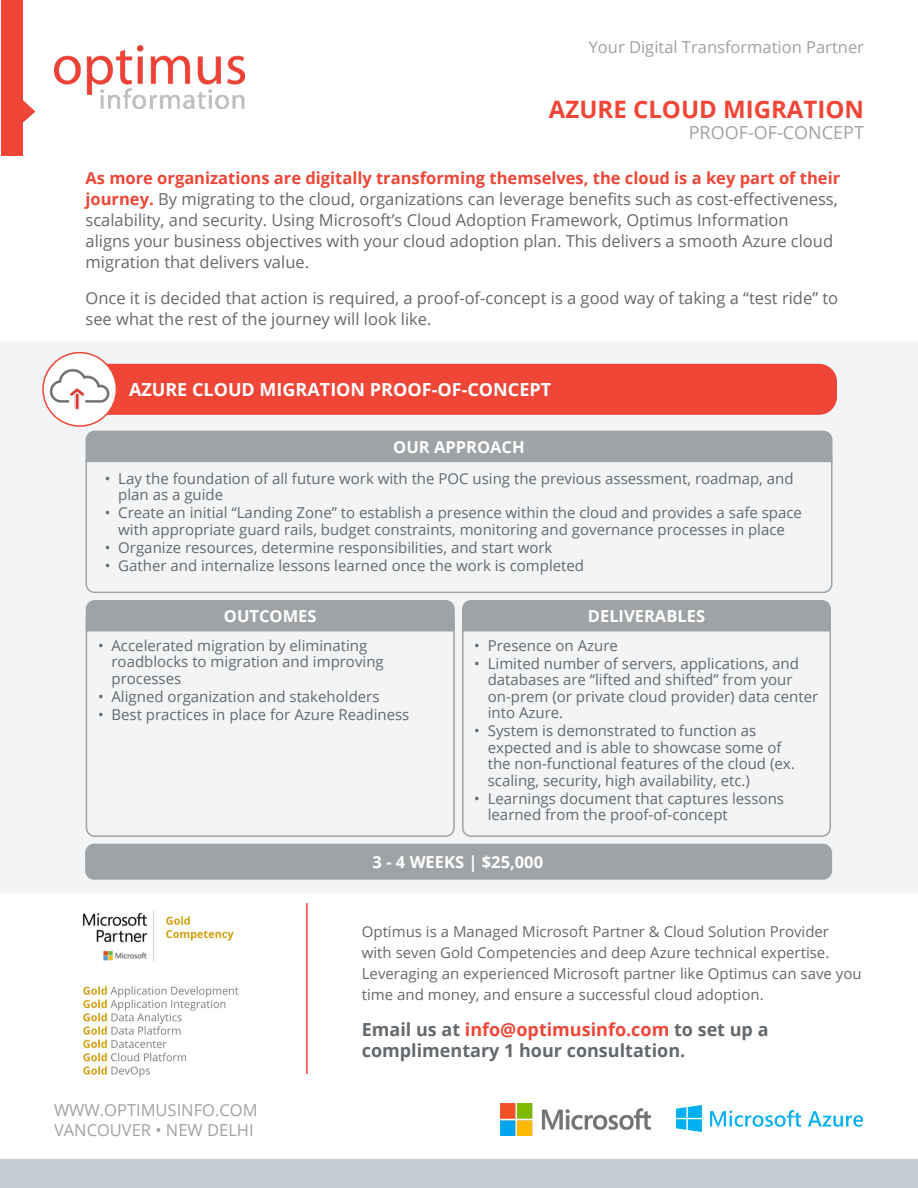
<style>
.page{position:relative;width:918px;height:1188px;background:#fff}
.page>*{position:absolute;margin:0;border:0;box-sizing:border-box;transform-origin:0 0}
.t1{font:700 24px "Open Sans";color:#ef4637}
.t2{font:700 18px/21px "Open Sans";color:#64696d}
.Sub_head{font:700 18px "Open Sans";color:#fff}
.t3{font:18px "Open Sans";color:#9fa3a6}
.t4{font:16.5px/21px "Open Sans";color:#64696d}
.t5{font:16.5px "Open Sans";color:#9fa3a6}
.Time_and_Price{font:700 16.5px "Open Sans";color:#fff}
.t6{font:15px/16.5px "Open Sans";color:#64696d}
.s1{font-weight:700;color:#ef4637}
.s2{color:#ef4637}
</style>
<div class="page">
<div style="left:0;top:341px;width:918px;height:551px;background:#f2f4f5"></div>
<img style="left:82px;top:911px;width:157px;height:167px">
<div style="left:0;top:1159px;width:918px;height:29px;background:#c4ccd2"></div>
<div style="left:1px;top:0;width:22px;height:155px;background:#ef4637"></div>
<svg style="left:23px;top:100px;width:12px;height:23px"></svg>
<img style="left:500px;top:1104px;width:150px;height:32px">
<img style="left:676px;top:1105px;width:187px;height:27px">
<hr style="left:306px;top:903px;width:2px;height:171px;background:#ef4637">
<svg style="left:85px;top:459px;width:748px;height:134px"></svg>
<div style="left:85px;top:844px;width:747px;height:36px;background:#9fa3a6;border-radius:9px"></div>
<div style="left:86px;top:431px;width:746px;height:31px;background:#9fa3a6"></div>
<div style="left:111px;top:364px;width:726px;height:51px;background:#ef4637"></div>
<svg style="left:43px;top:353px;width:73px;height:73px"></svg>
<div style="left:42px;top:352px;width:75px;height:75px;border:2px solid #ef4637;border-radius:50%"></div>
<svg style="left:85px;top:616px;width:370px;height:221px"></svg>
<svg style="left:462px;top:632px;width:369px;height:205px"></svg>
<img style="left:49px;top:358px;width:62px;height:63px">
<div style="left:462px;top:600px;width:369px;height:32px;background:#9fa3a6"></div>
<div style="left:86px;top:600px;width:369px;height:32px;background:#9fa3a6"></div>
<img style="left:54px;top:45px;width:190px;height:64px">
<p class="t5" style="left:589px;top:36px;width:277px">Your Digital Transformation Partner</p>
<p class="t1" style="left:549px;top:93px;width:317px">AZURE CLOUD MIGRATION</p>
<p class="t3" style="left:689px;top:120px;width:177px">PROOF-OF-CONCEPT</p>
<p class="t4" style="left:86px;top:167px;width:756px"><span class="s1">As more organizations are digitally transforming themselves, the cloud is a key part of their journey.</span> By migrating to the cloud, organizations can leverage benefits such as cost-effectiveness, scalability, and security. Using Microsoft’s Cloud Adoption Framework, Optimus Information<br>aligns your business objectives with your cloud adoption plan. This delivers a smooth Azure cloud migration that delivers value.</p>
<p class="t4" style="left:86px;top:287px;width:754px">Once it is decided that action is required, a proof-of-concept is a good way of taking a “test ride” to see what the rest of the journey will look like.</p>
<p class="Sub_head" style="left:129px;top:377px;width:424px">AZURE CLOUD MIGRATION PROOF-OF-CONCEPT</p>
<p class="Time_and_Price" style="left:393px;top:435px;width:133px">OUR APPROACH</p>
<p class="t6" style="left:118px;top:470px;width:677px;text-indent:-14px">• Lay the foundation of all future work with the POC using the previous assessment, roadmap, and plan as a guide</p>
<p class="t6" style="left:105px;top:504px;width:699px;text-align:center">• Create an initial “Landing Zone” to establish a presence within the cloud and provides a safe space with appropriate guard rails, budget constraints, monitoring and governance processes in place</p>
<p class="t6" style="left:105px;top:539px;width:449px">• Organize resources, determine responsibilities, and start work</p>
<p class="t6" style="left:105px;top:557px;width:481px">• Gather and internalize lessons learned once the work is completed</p>
<p class="Time_and_Price" style="left:224px;top:604px;width:94px">OUTCOMES</p>
<p class="Time_and_Price" style="left:588px;top:604px;width:119px">DELIVERABLES</p>
<p class="t6" style="left:112px;top:637px;width:274px;text-indent:-14px">• Accelerated migration by eliminating roadblocks to migration and improving processes</p>
<p class="t6" style="left:98px;top:688px;width:283px">• Aligned organization and stakeholders</p>
<p class="t6" style="left:98px;top:706px;width:313px">• Best practices in place for Azure Readiness</p>
<p class="t6" style="left:474px;top:637px;width:145px">• Presence on Azure</p>
<p class="t6" style="left:488px;top:655px;width:332px;text-indent:-14px">• Limited number of servers, applications, and databases are “lifted and shifted” from your on-prem (or private cloud provider) data center into Azure.</p>
<p class="t6" style="left:488px;top:722px;width:308px;text-indent:-14px">• System is demonstrated to function as expected and is able to showcase some of the non-functional features of the cloud (ex. scaling, security, high availability, etc.)</p>
<p class="t6" style="left:488px;top:790px;width:298px;text-indent:-14px">• Learnings document that captures lessons learned from the proof-of-concept</p>
<p class="Time_and_Price" style="left:373px;top:850px;width:172px">3 - 4 WEEKS | $25,000</p>
<p class="t5" style="left:54px;top:1099px;width:205px">WWW.OPTIMUSINFO.COM</p>
<p class="t5" style="left:54px;top:1118px;width:201px">VANCOUVER • NEW DELHI</p>
<p class="t6" style="left:362px;top:921px;width:501px;line-height:21px">Optimus is a Managed Microsoft Partner &amp; Cloud Solution Provider with seven Gold Competencies and deep Azure technical expertise.<br>Leveraging an experienced Microsoft partner like Optimus can save you time and money, and ensure a successful cloud adoption.</p>
<p class="t2" style="left:362px;top:1019px;width:408px">Email us at <span class="s2">info@optimusinfo.com</span> to set up a complimentary 1 hour consultation.</p>
</div>
